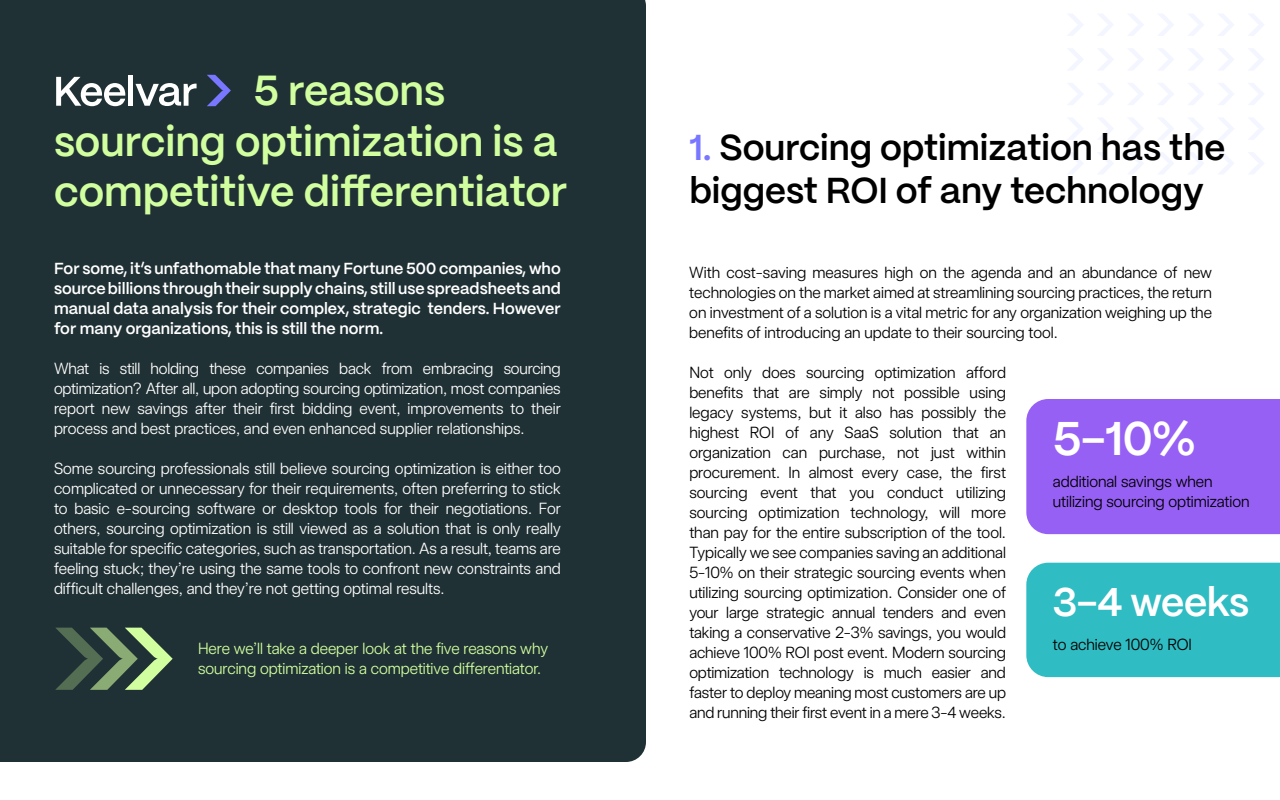
<style>
.page{position:relative;width:1280px;height:800px;background:#fff}
.page>*{position:absolute;margin:0;border:0;box-sizing:border-box;transform-origin:0 0}
.t1{font:600 47.2px "PP Mori";color:#fff}
.t2{font:600 42px/50.4px "PP Mori";color:#d1ff9f}
.t3{font:600 40px "PP Mori";letter-spacing:-.01em;color:#fff}
.t4{font:600 36px/43.2px "PP Mori";color:#000}
.t5{font:16px/20px "Universal Sans Display 300";color:#000;text-align:justify}
.t6{font:16px/20px "Universal Sans Display 300";color:#fff;text-align:justify}
.t7{font:600 16px/20px "PP Mori";color:#fff;text-align:justify}
.t8{font:16px/20px "Universal Sans Display 300";color:#d1ff9f}
.s1{color:#7977ff}
</style>
<div class="page">
<div style="left:0;top:0;width:646px;height:762px;background:#203135"></div>
<svg style="left:1249px;top:152px;width:15px;height:22px"></svg>
<svg style="left:1219px;top:152px;width:15px;height:22px"></svg>
<svg style="left:1188px;top:152px;width:16px;height:22px"></svg>
<svg style="left:1158px;top:152px;width:16px;height:22px"></svg>
<svg style="left:1128px;top:152px;width:15px;height:22px"></svg>
<svg style="left:1098px;top:152px;width:15px;height:22px"></svg>
<svg style="left:1068px;top:152px;width:15px;height:22px"></svg>
<svg style="left:1249px;top:118px;width:15px;height:21px"></svg>
<svg style="left:1219px;top:118px;width:15px;height:21px"></svg>
<svg style="left:1189px;top:118px;width:15px;height:21px"></svg>
<svg style="left:1159px;top:118px;width:15px;height:21px"></svg>
<svg style="left:1129px;top:118px;width:15px;height:21px"></svg>
<svg style="left:1098px;top:118px;width:15px;height:21px"></svg>
<svg style="left:1068px;top:118px;width:15px;height:21px"></svg>
<svg style="left:1249px;top:83px;width:15px;height:22px"></svg>
<svg style="left:1219px;top:83px;width:15px;height:22px"></svg>
<svg style="left:1188px;top:83px;width:15px;height:22px"></svg>
<svg style="left:1158px;top:83px;width:15px;height:22px"></svg>
<svg style="left:1128px;top:83px;width:15px;height:22px"></svg>
<svg style="left:1098px;top:83px;width:15px;height:22px"></svg>
<svg style="left:1068px;top:83px;width:15px;height:22px"></svg>
<svg style="left:1249px;top:49px;width:15px;height:21px"></svg>
<svg style="left:1219px;top:49px;width:15px;height:21px"></svg>
<svg style="left:1189px;top:49px;width:15px;height:21px"></svg>
<svg style="left:1159px;top:49px;width:15px;height:21px"></svg>
<svg style="left:1129px;top:49px;width:15px;height:21px"></svg>
<svg style="left:1098px;top:49px;width:15px;height:21px"></svg>
<svg style="left:1068px;top:49px;width:15px;height:21px"></svg>
<svg style="left:1249px;top:14px;width:15px;height:22px"></svg>
<svg style="left:1218px;top:14px;width:16px;height:22px"></svg>
<svg style="left:1188px;top:14px;width:16px;height:22px"></svg>
<svg style="left:1158px;top:14px;width:16px;height:22px"></svg>
<svg style="left:1128px;top:14px;width:15px;height:22px"></svg>
<svg style="left:1098px;top:14px;width:15px;height:22px"></svg>
<svg style="left:1068px;top:14px;width:15px;height:22px"></svg>
<svg style="left:207px;top:75px;width:24px;height:31px"></svg>
<svg style="left:56px;top:77px;width:69px;height:29px"></svg>
<div style="left:128px;top:75px;width:5px;height:31px;background:#fff"></div>
<svg style="left:136px;top:83px;width:61px;height:23px"></svg>
<svg style="left:55px;top:628px;width:118px;height:62px"></svg>
<div style="left:1026px;top:563px;width:254px;height:114px;background:#2fbcc2"></div>
<div style="left:1026px;top:399px;width:254px;height:135px;background:#9760f5"></div>
<h2 class="t2" style="left:54px;top:63px;width:515px;text-indent:200px">5 reasons sourcing optimization is a competitive differentiator</h2>
<p class="t7" style="left:54px;top:258px;width:508px">For some, it’s unfathomable that many Fortune 500 companies, who source billions through their supply chains, still use spreadsheets and manual data analysis for their complex, strategic tenders. However for many organizations, this is still the norm.</p>
<p class="t6" style="left:54px;top:359px;width:508px">What is still holding these companies back from embracing sourcing optimization? After all, upon adopting sourcing optimization, most companies report new savings after their first bidding event, improvements to their process and best practices, and even enhanced supplier relationships.</p>
<p class="t6" style="left:54px;top:459px;width:508px">Some sourcing professionals still believe sourcing optimization is either too complicated or unnecessary for their requirements, often preferring to stick to basic e-sourcing software or desktop tools for their negotiations. For others, sourcing optimization is still viewed as a solution that is only really suitable for specific categories, such as transportation. As a result, teams are feeling stuck; they’re using the same tools to confront new constraints and difficult challenges, and they’re not getting optimal results.</p>
<p class="t8" style="left:198px;top:639px;width:352px">Here we’ll take a deeper look at the five reasons why sourcing optimization is a competitive differentiator.</p>
<h3 class="t4" style="left:689px;top:123px;width:538px"><span class="s1">1.</span> Sourcing optimization has the biggest ROI of any technology</h3>
<p class="t5" style="left:689px;top:262px;width:524px">With cost-saving measures high on the agenda and an abundance of new technologies on the market aimed at streamlining sourcing practices, the return on investment of a solution is a vital metric for any organization weighing up the benefits of introducing an update to their sourcing tool.</p>
<p class="t5" style="left:689px;top:363px;width:318px">Not only does sourcing optimization afford benefits that are simply not possible using legacy systems, but it also has possibly the highest ROI of any SaaS solution that an organization can purchase, not just within procurement. In almost every case, the first sourcing event that you conduct utilizing sourcing optimization technology, will more than pay for the entire subscription of the tool.<br>Typically we see companies saving an additional 5-10% on their strategic sourcing events when utilizing sourcing optimization. Consider one of your large strategic annual tenders and even taking a conservative 2-3% savings, you would achieve 100% ROI post event. Modern sourcing optimization technology is much easier and faster to deploy meaning most customers are up and running their first event in a mere 3-4 weeks.</p>
<h1 class="t1" style="left:1053px;top:397px;width:144px">5-10%</h1>
<p class="t5" style="left:1053px;top:471px;width:198px">additional savings when utilizing sourcing optimization</p>
<h3 class="t3" style="left:1053px;top:567px;width:198px">3-4 weeks</h3>
<p class="t5" style="left:1053px;top:635px;width:141px">to achieve 100% ROI</p>
</div>
